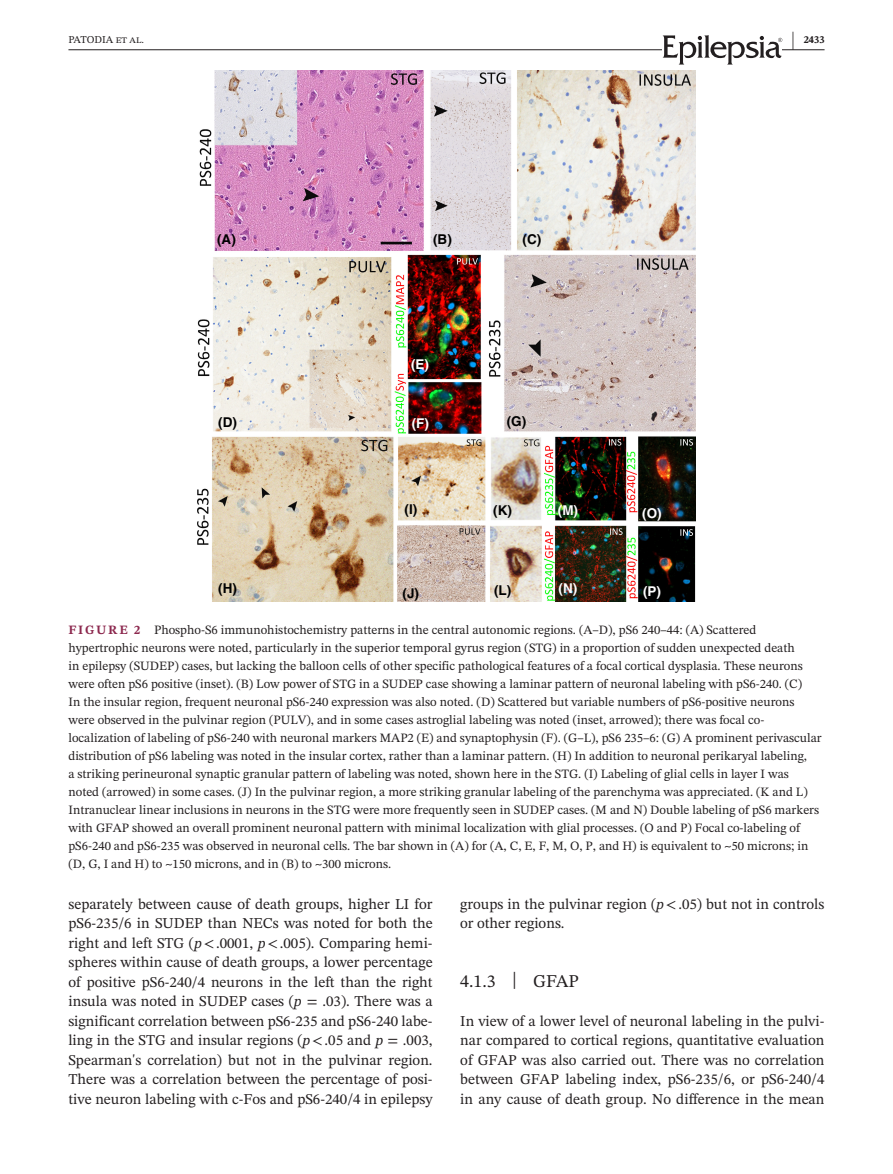
<style>
.page{position:relative;width:893px;height:1174px;background:#fff}
.page>*{position:absolute;margin:0;border:0;box-sizing:border-box;transform-origin:0 0}
.t1{font:700 21px "STIX Two Text";color:#231f20;scale:.42 1}
.t2{font:18px "STIX Two Text";color:#231f20}
.t3{font:15px/19.5px "STIX Two Text";color:#231f20;text-align:justify}
.t4{font:700 13.5px "Helvetica";color:#000}
.t5{font:700 13.5px "Helvetica";color:#fff}
.t6{font:12.75px/18px "STIX Two Text";color:#231f20}
.t7{font:10.5px "STIX Two Text";color:#231f20}
.t8{font:700 10.5px "STIX Two Text";color:#231f20}
.s1{font-weight:700;color:#8c284e}
.s2{font-style:italic}
.s3{font-size:23.7px}
</style>
<div class="page">
<hr style="left:68px;top:49px;width:756px;height:1px;background:#231f20">
<svg style="left:663px;top:35px;width:119px;height:30px"></svg>
<img style="left:198px;top:70px;width:497px;height:531px">
<h1 class="t1" style="left:792px;top:24px;width:8px">|</h1>
<p class="t7" style="left:68px;top:32px;width:77px">PATODIA et al.</p>
<p class="t8" style="left:804px;top:32px;width:22px">2433</p>
<p class="t4" style="left:217px;top:231px;width:20px">(A)</p>
<p class="t4" style="left:433px;top:231px;width:20px">(B)</p>
<p class="t4" style="left:523px;top:231px;width:20px">(C)</p>
<p class="t5" style="left:411px;top:356px;width:19px">(E)</p>
<p class="t4" style="left:218px;top:414px;width:20px">(D)</p>
<p class="t4" style="left:507px;top:413px;width:21px">(G)</p>
<p class="t5" style="left:412px;top:415px;width:19px">(F)</p>
<p class="t4" style="left:404px;top:501px;width:14px">(I)</p>
<p class="t4" style="left:493px;top:502px;width:20px">(K)</p>
<p class="t5" style="left:558px;top:502px;width:22px">(M)</p>
<p class="t5" style="left:642px;top:504px;width:21px">(O)</p>
<p class="t4" style="left:218px;top:579px;width:20px">(H)</p>
<p class="t5" style="left:559px;top:580px;width:20px">(N)</p>
<p class="t4" style="left:403px;top:585px;width:18px">(J)</p>
<p class="t4" style="left:494px;top:582px;width:19px">(L)</p>
<p class="t5" style="left:643px;top:583px;width:19px">(P)</p>
<p class="t6" style="left:68px;top:620px;width:755px"><span class="s1">FIGURE 2</span> Phospho-S6 immunohistochemistry patterns in the central autonomic regions. (A–D), pS6 240–44: (A) Scattered hypertrophic neurons were noted, particularly in the superior temporal gyrus region (STG) in a proportion of sudden unexpected death<br>in epilepsy (SUDEP) cases, but lacking the balloon cells of other specific pathological features of a focal cortical dysplasia. These neurons were often pS6 positive (inset). (B) Low power of STG in a SUDEP case showing a laminar pattern of neuronal labeling with pS6-240. (C)<br>In the insular region, frequent neuronal pS6-240 expression was also noted. (D) Scattered but variable numbers of pS6-positive neurons were observed in the pulvinar region (PULV), and in some cases astroglial labeling was noted (inset, arrowed); there was focal co&shy;localization of labeling of pS6-240 with neuronal markers MAP2 (E) and synaptophysin (F). (G–L), pS6 235–6: (G) A prominent perivascular distribution of pS6 labeling was noted in the insular cortex, rather than a laminar pattern. (H) In addition to neuronal perikaryal labeling,<br>a striking perineuronal synaptic granular pattern of labeling was noted, shown here in the STG. (I) Labeling of glial cells in layer I was noted (arrowed) in some cases. (J) In the pulvinar region, a more striking granular labeling of the parenchyma was appreciated. (K and L)<br>Intranuclear linear inclusions in neurons in the STG were more frequently seen in SUDEP cases. (M and N) Double labeling of pS6 markers with GFAP showed an overall prominent neuronal pattern with minimal localization with glial processes. (O and P) Focal co-labeling of pS6-240 and pS6-235 was observed in neuronal cells. The bar shown in (A) for (A, C, E, F, M, O, P, and H) is equivalent to ~50 microns; in (D, G, I and H) to ~150 microns, and in (B) to ~300 microns.</p>
<p class="t3" style="left:68px;top:894px;width:366px">separately between cause of death groups, higher LI for pS6-235/6 in SUDEP than NECs was noted for both the right and left STG (<span class="s2">p</span>&lt;.0001, <span class="s2">p</span>&lt;.005). Comparing hemi&shy;spheres within cause of death groups, a lower percentage of positive pS6-240/4 neurons in the left than the right insula was noted in SUDEP cases (<span class="s2">p</span> = .03). There was a significant correlation between pS6-235 and pS6-240 labe&shy;ling in the STG and insular regions (<span class="s2">p</span>&lt;.05 and <span class="s2">p</span> = .003, Spearman's correlation) but not in the pulvinar region.<br>There was a correlation between the percentage of posi&shy;tive neuron labeling with c-Fos and pS6-240/4 in epilepsy</p>
<p class="t3" style="left:460px;top:894px;width:366px">groups in the pulvinar region (<span class="s2">p</span>&lt;.05) but not in controls or other regions.</p>
<h2 class="t2" style="left:460px;top:968px;width:120px">4.1.3 <span class="s3">|</span> GFAP</h2>
<p class="t3" style="left:460px;top:1011px;width:366px">In view of a lower level of neuronal labeling in the pulvi&shy;nar compared to cortical regions, quantitative evaluation of GFAP was also carried out. There was no correlation between GFAP labeling index, pS6-235/6, or pS6-240/4 in any cause of death group. No difference in the mean</p>
</div>
